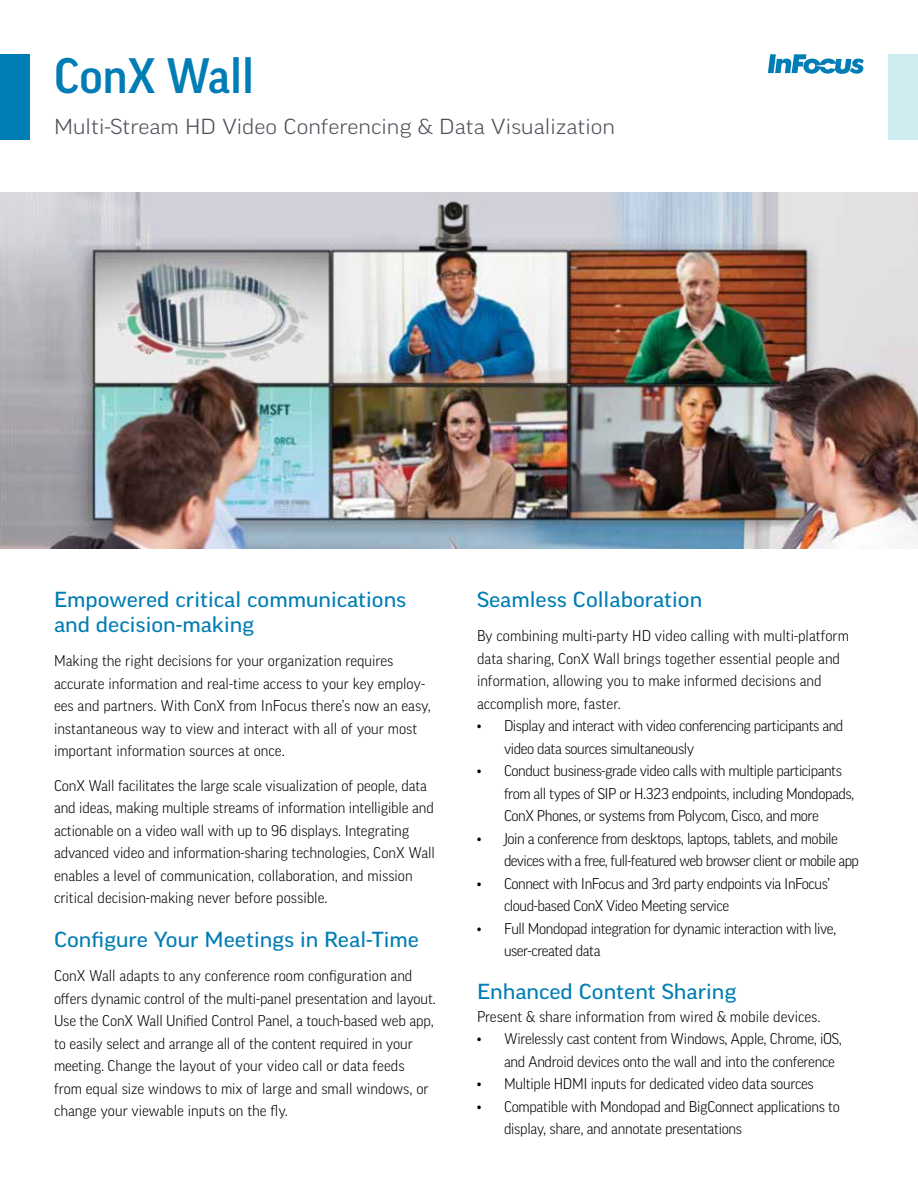
<style>
.page{position:relative;width:918px;height:1188px;background:#fff}
.page>*{position:absolute;margin:0;border:0;box-sizing:border-box;transform-origin:0 0}
.t1{font:500 48px "Good Pro";color:#007db4}
.t2{font:expanded 21px/25.2px "Good Pro";color:#007db4}
.t3{font:300 expanded 21px "Good Pro";color:#4d525a}
.t4{font:300 15px/22.5px "Good Pro";letter-spacing:-.01em;color:#000}
.t5{font:300 15px/22.5px "Good Pro";letter-spacing:-.03em;color:#000}
.t6{font:300 15px/22.5px "Good Pro";letter-spacing:-.04em;color:#000}
</style>
<div class="page">
<img style="left:0;top:193px;width:918px;height:355px">
<div style="left:0;top:54px;width:29px;height:85px;background:#007db4"></div>
<svg style="left:768px;top:54px;width:96px;height:20px"></svg>
<div style="left:889px;top:54px;width:29px;height:85px;background:#ceebef"></div>
<h1 class="t1" style="left:54px;top:49px;width:202px">ConX Wall</h1>
<h2 class="t3" style="left:54px;top:114px;width:562px">Multi-Stream HD Video Conferencing &amp; Data Visualization</h2>
<h2 class="t2" style="left:54px;top:587px;width:354px">Empowered critical communications and decision-making</h2>
<p class="t4" style="left:54px;top:650px;width:379px">Making the right decisions for your organization requires accurate information and real-time access to your key employ&shy;ees and partners. With ConX from InFocus there’s now an easy, instantaneous way to view and interact with all of your most important information sources at once.</p>
<p class="t4" style="left:54px;top:774px;width:383px">ConX Wall facilitates the large scale visualization of people, data and ideas, making multiple streams of information intelligible and actionable on a video wall with up to 96 displays. Integrating advanced video and information-sharing technologies, ConX Wall enables a level of communication, collaboration, and mission critical decision-making never before possible.</p>
<h2 class="t2" style="left:54px;top:926px;width:366px">Configure Your Meetings in Real-Time</h2>
<p class="t4" style="left:54px;top:964px;width:383px">ConX Wall adapts to any conference room configuration and offers dynamic control of the multi-panel presentation and layout.<br>Use the ConX Wall Unified Control Panel, a touch-based web app, to easily select and arrange all of the content required in your meeting. Change the layout of your video call or data feeds from equal size windows to mix of large and small windows, or change your viewable inputs on the fly.</p>
<h2 class="t2" style="left:477px;top:587px;width:227px">Seamless Collaboration</h2>
<p class="t4" style="left:477px;top:625px;width:373px">By combining multi-party HD video calling with multi-platform data sharing, ConX Wall brings together essential people and information, allowing you to make informed decisions and accomplish more, faster.</p>
<p class="t5" style="left:504px;top:715px;width:341px;text-indent:-27px">• Display and interact with video conferencing participants and video data sources simultaneously</p>
<p class="t5" style="left:504px;top:760px;width:352px;text-indent:-27px">• Conduct business-grade video calls with multiple participants from all types of SIP or H.323 endpoints, including Mondopads,<br>ConX Phones, or systems from Polycom, Cisco, and more</p>
<p class="t6" style="left:504px;top:827px;width:357px;text-indent:-27px">• Join a conference from desktops, laptops, tablets, and mobile devices with a free, full-featured web browser client or mobile app</p>
<p class="t5" style="left:504px;top:872px;width:328px;text-indent:-27px">• Connect with InFocus and 3rd party endpoints via InFocus’ cloud-based ConX Video Meeting service</p>
<p class="t5" style="left:504px;top:917px;width:334px;text-indent:-27px">• Full Mondopad integration for dynamic interaction with live, user-created data</p>
<h2 class="t2" style="left:477px;top:979px;width:261px">Enhanced Content Sharing</h2>
<p class="t4" style="left:477px;top:1005px;width:345px">Present &amp; share information from wired &amp; mobile devices.</p>
<p class="t4" style="left:504px;top:1028px;width:340px;text-indent:-27px">• Wirelessly cast content from Windows, Apple, Chrome, iOS, and Android devices onto the wall and into the conference</p>
<p class="t4" style="left:477px;top:1073px;width:338px">• Multiple HDMI inputs for dedicated video data sources</p>
<p class="t4" style="left:504px;top:1095px;width:337px;text-indent:-27px">• Compatible with Mondopad and BigConnect applications to display, share, and annotate presentations</p>
</div>
